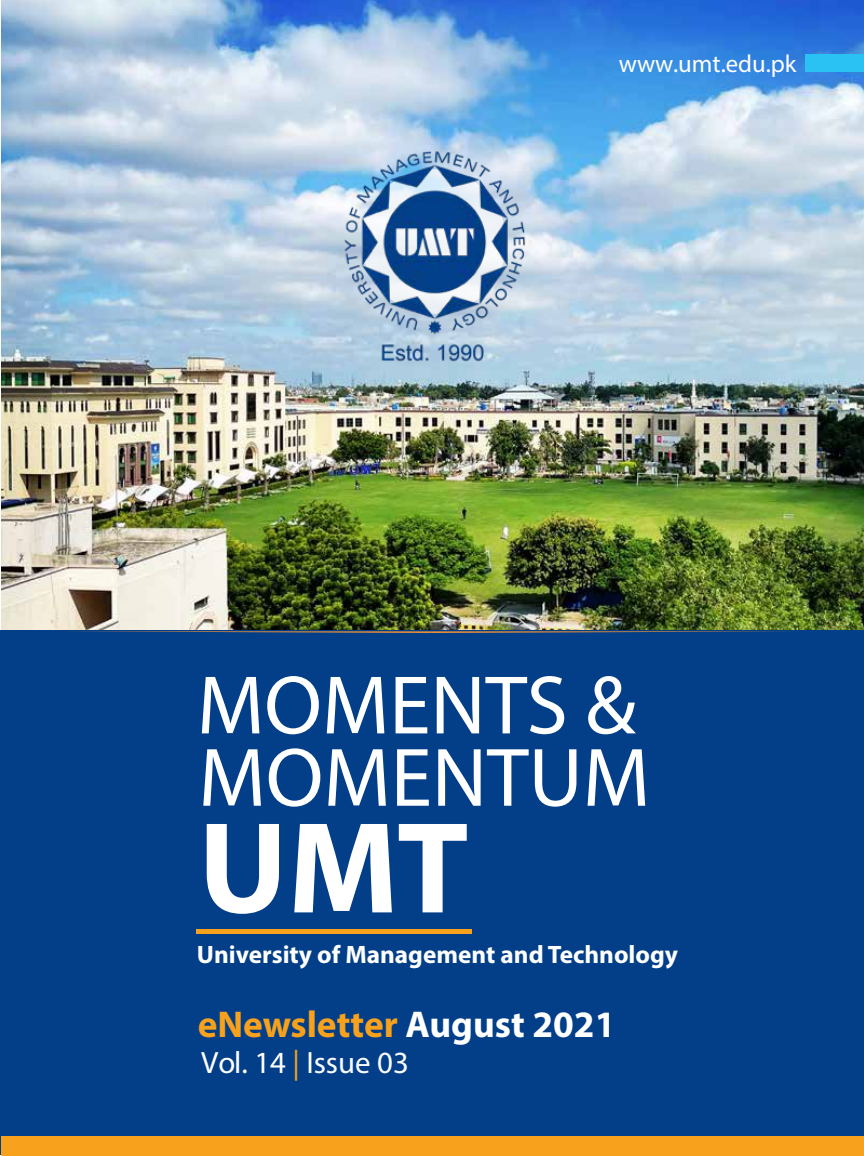
<style>
.page{position:relative;width:864px;height:1156px;background:#fff}
.page>*{position:absolute;margin:0;border:0;box-sizing:border-box;transform-origin:0 0}
.t1{font:700 131.1px "Myriad Pro";color:#fff}
.t2{font:83.7px/72.3px "Myriad Pro";color:#fff}
.t3{font:700 37.35px "Myriad Pro";color:#f7a11c}
.t4{font:30.9px "Myriad Pro";color:#fafcff}
.t5{font:700 25.2px "Myriad Pro";color:#fff}
.t6{font:24.75px "Myriad Pro";color:#fff}
.s1{color:#fff}
.s2{color:#f7a11c}
</style>
<div class="page">
<img style="left:1px;top:0;width:863px;height:630px">
<div style="left:1px;top:630px;width:863px;height:525px;background:#023f88"></div>
<hr style="left:197px;top:929px;width:275px;height:4px;background:#f7a11c">
<div style="left:806px;top:54px;width:58px;height:18px;background:#29c2f2"></div>
<div style="left:2px;top:1136px;width:862px;height:20px;background:#f7a11c"></div>
<svg style="left:71px;top:631px;width:720px;height:2px"></svg>
<img style="left:339px;top:150px;width:198px;height:215px">
<p class="t6" style="left:619px;top:48px;width:179px">www.umt.edu.pk</p>
<h2 class="t2" style="left:197px;top:668px;width:455px">MOMENTS &amp;<br>MOMENTUM</h2>
<h1 class="t1" style="left:198px;top:782px;width:272px">UMT</h1>
<p class="t5" style="left:197px;top:938px;width:483px">University of Management and Technology</p>
<h3 class="t3" style="left:198px;top:999px;width:419px">eNewsletter <span class="s1">August 2021</span></h3>
<p class="t4" style="left:201px;top:1043px;width:209px"><span class="s1">Vol. 14</span> <span class="s2">|</span> Issue 03</p>
</div>
